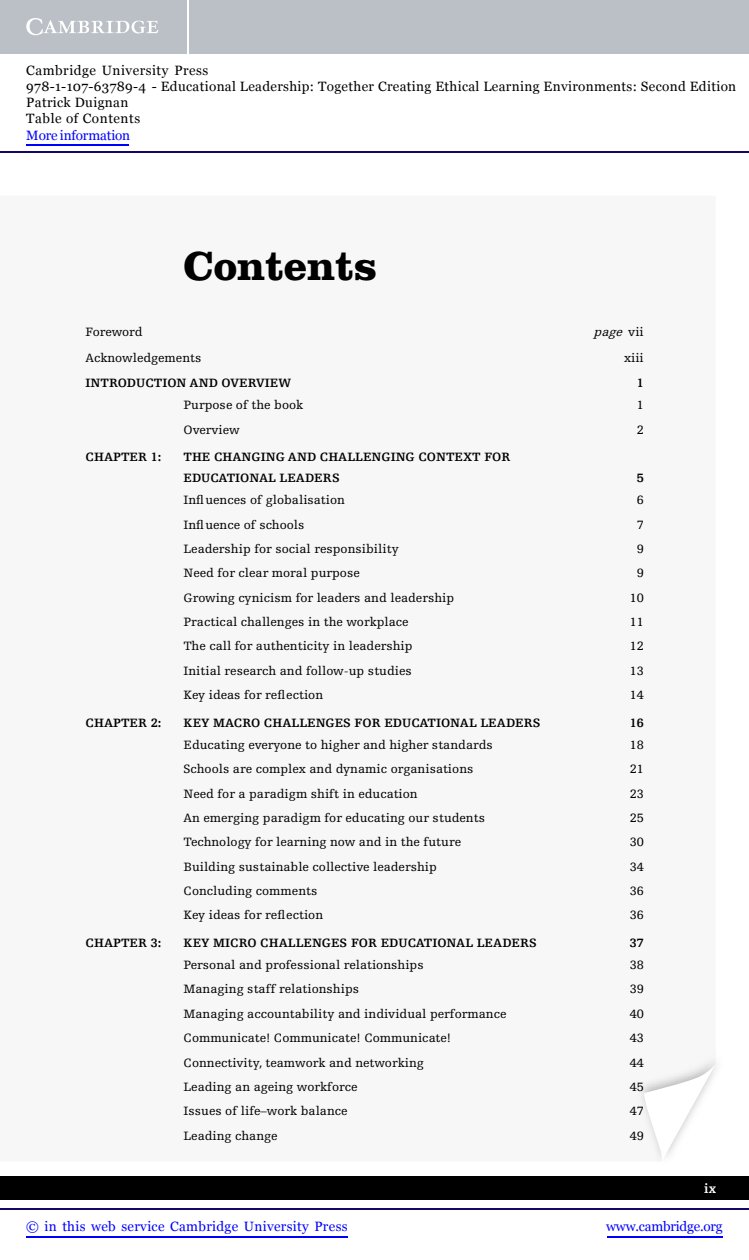
<style>
.page{position:relative;width:749px;height:1260px;background:#fff}
.page>*{position:absolute;margin:0;border:0;box-sizing:border-box;transform-origin:0 0}
.t1{font:700 42px "Clarendon LT Std";color:#000}
.t2{font:13.5px/16.2px "Georgia";letter-spacing:.025em;color:#000}
.t3{font:13.5px "Georgia";letter-spacing:.025em;color:#00f}
.t4{font:13.5px "Georgia";letter-spacing:-.015em;color:#00f}
.t5{font:13.5px "Georgia";letter-spacing:-.01em;color:#00f}
.t6{font:700 13.5px "Egyptienne FLT Std";color:#fff}
.t7{font:12.75px "Egyptienne FLT Std";color:#000}
.t8{font:700 12.75px/21px "Egyptienne FLT Std";color:#000}
.t9{font:italic 12.75px "Egyptienne FLT Std";color:#000}
.s1{font-style:normal}
</style>
<div class="page">
<div style="left:0;top:1176px;width:748px;height:24px;background:#000"></div>
<svg style="left:639px;top:1057px;width:77px;height:104px"></svg>
<div style="left:0;top:0;width:749px;height:54px;background:#bac0c6"></div>
<svg style="left:26px;top:18px;width:132px;height:17px"></svg>
<hr style="left:187px;top:0;width:2px;height:54px;background:#fff">
<hr style="left:0;top:151px;width:749px;height:2px;background:#150666">
<hr style="left:607px;top:1237px;width:115px;height:1px;background:#00f">
<hr style="left:0;top:1209px;width:749px;height:1px;background:#150666">
<hr style="left:26px;top:1237px;width:321px;height:1px;background:#00f">
<hr style="left:26px;top:144px;width:103px;height:1px;background:#00f">
<p class="t2" style="left:26px;top:62px;width:711px">Cambridge University Press<br>978-1-107-63789-4 - Educational Leadership: Together Creating Ethical Learning Environments: Second Edition Patrick Duignan<br>Table of Contents</p>
<p class="t5" style="left:26px;top:127px;width:105px">More information</p>
<h1 class="t1" style="left:183px;top:241px;width:195px">Contents</h1>
<p class="t7" style="left:86px;top:325px;width:59px">Foreword</p>
<p class="t9" style="left:593px;top:325px;width:52px">page <span class="s1">vii</span></p>
<p class="t7" style="left:86px;top:350px;width:117px">Acknowledgements</p>
<p class="t7" style="left:624px;top:350px;width:21px">xiii</p>
<p class="t8" style="left:86px;top:372px;width:207px">INTRODUCTION AND OVERVIEW</p>
<p class="t8" style="left:636px;top:372px;width:9px">1</p>
<p class="t7" style="left:183px;top:398px;width:121px">Purpose of the book</p>
<p class="t7" style="left:636px;top:398px;width:9px">1</p>
<p class="t7" style="left:183px;top:422px;width:58px">Overview</p>
<p class="t7" style="left:636px;top:422px;width:9px">2</p>
<p class="t8" style="left:86px;top:446px;width:77px">CHAPTER 1:</p>
<p class="t8" style="left:183px;top:446px;width:328px">THE CHANGING AND CHALLENGING CONTEXT FOR<br>EDUCATIONAL LEADERS</p>
<p class="t8" style="left:636px;top:467px;width:9px">5</p>
<p class="t7" style="left:183px;top:493px;width:163px">Influences of globalisation</p>
<p class="t7" style="left:636px;top:493px;width:9px">6</p>
<p class="t7" style="left:183px;top:517px;width:123px">Influence of schools</p>
<p class="t7" style="left:636px;top:517px;width:9px">7</p>
<p class="t7" style="left:183px;top:542px;width:217px">Leadership for social responsibility</p>
<p class="t7" style="left:636px;top:542px;width:9px">9</p>
<p class="t7" style="left:183px;top:566px;width:178px">Need for clear moral purpose</p>
<p class="t7" style="left:636px;top:566px;width:9px">9</p>
<p class="t7" style="left:183px;top:591px;width:272px">Growing cynicism for leaders and leadership</p>
<p class="t7" style="left:629px;top:591px;width:16px">10</p>
<p class="t7" style="left:183px;top:615px;width:227px">Practical challenges in the workplace</p>
<p class="t7" style="left:629px;top:615px;width:16px">11</p>
<p class="t7" style="left:183px;top:639px;width:230px">The call for authenticity in leadership</p>
<p class="t7" style="left:629px;top:639px;width:16px">12</p>
<p class="t7" style="left:183px;top:664px;width:230px">Initial research and follow-up studies</p>
<p class="t7" style="left:629px;top:664px;width:16px">13</p>
<p class="t7" style="left:183px;top:688px;width:141px">Key ideas for reflection</p>
<p class="t7" style="left:629px;top:688px;width:16px">14</p>
<p class="t8" style="left:86px;top:712px;width:77px">CHAPTER 2:</p>
<p class="t8" style="left:183px;top:712px;width:359px">KEY MACRO CHALLENGES FOR EDUCATIONAL LEADERS</p>
<p class="t8" style="left:629px;top:712px;width:16px">16</p>
<p class="t7" style="left:183px;top:738px;width:311px">Educating everyone to higher and higher standards</p>
<p class="t7" style="left:629px;top:738px;width:16px">18</p>
<p class="t7" style="left:183px;top:762px;width:291px">Schools are complex and dynamic organisations</p>
<p class="t7" style="left:629px;top:762px;width:16px">21</p>
<p class="t7" style="left:183px;top:786px;width:236px">Need for a paradigm shift in education</p>
<p class="t7" style="left:629px;top:786px;width:16px">23</p>
<p class="t7" style="left:183px;top:811px;width:303px">An emerging paradigm for educating our students</p>
<p class="t7" style="left:629px;top:811px;width:16px">25</p>
<p class="t7" style="left:183px;top:835px;width:279px">Technology for learning now and in the future</p>
<p class="t7" style="left:629px;top:835px;width:16px">30</p>
<p class="t7" style="left:183px;top:860px;width:255px">Building sustainable collective leadership</p>
<p class="t7" style="left:629px;top:860px;width:16px">34</p>
<p class="t7" style="left:183px;top:884px;width:135px">Concluding comments</p>
<p class="t7" style="left:629px;top:884px;width:16px">36</p>
<p class="t7" style="left:183px;top:908px;width:141px">Key ideas for reflection</p>
<p class="t7" style="left:629px;top:908px;width:16px">36</p>
<p class="t8" style="left:86px;top:932px;width:77px">CHAPTER 3:</p>
<p class="t8" style="left:183px;top:932px;width:355px">KEY MICRO CHALLENGES FOR EDUCATIONAL LEADERS</p>
<p class="t8" style="left:629px;top:932px;width:16px">37</p>
<p class="t7" style="left:183px;top:958px;width:242px">Personal and professional relationships</p>
<p class="t7" style="left:629px;top:958px;width:16px">38</p>
<p class="t7" style="left:183px;top:982px;width:177px">Managing staff relationships</p>
<p class="t7" style="left:629px;top:982px;width:16px">39</p>
<p class="t7" style="left:183px;top:1007px;width:324px">Managing accountability and individual performance</p>
<p class="t7" style="left:629px;top:1007px;width:16px">40</p>
<p class="t7" style="left:183px;top:1031px;width:269px">Communicate! Communicate! Communicate!</p>
<p class="t7" style="left:629px;top:1031px;width:16px">43</p>
<p class="t7" style="left:183px;top:1055px;width:242px">Connectivity, teamwork and networking</p>
<p class="t7" style="left:629px;top:1055px;width:16px">44</p>
<p class="t7" style="left:183px;top:1080px;width:175px">Leading an ageing workforce</p>
<p class="t7" style="left:629px;top:1080px;width:16px">45</p>
<p class="t7" style="left:183px;top:1104px;width:166px">Issues of life–work balance</p>
<p class="t7" style="left:629px;top:1104px;width:16px">47</p>
<p class="t7" style="left:183px;top:1129px;width:96px">Leading change</p>
<p class="t7" style="left:629px;top:1129px;width:16px">49</p>
<p class="t6" style="left:704px;top:1181px;width:14px">ix</p>
<p class="t3" style="left:26px;top:1219px;width:323px">© in this web service Cambridge University Press</p>
<p class="t4" style="left:606px;top:1219px;width:118px">www.cambridge.org</p>
</div>
